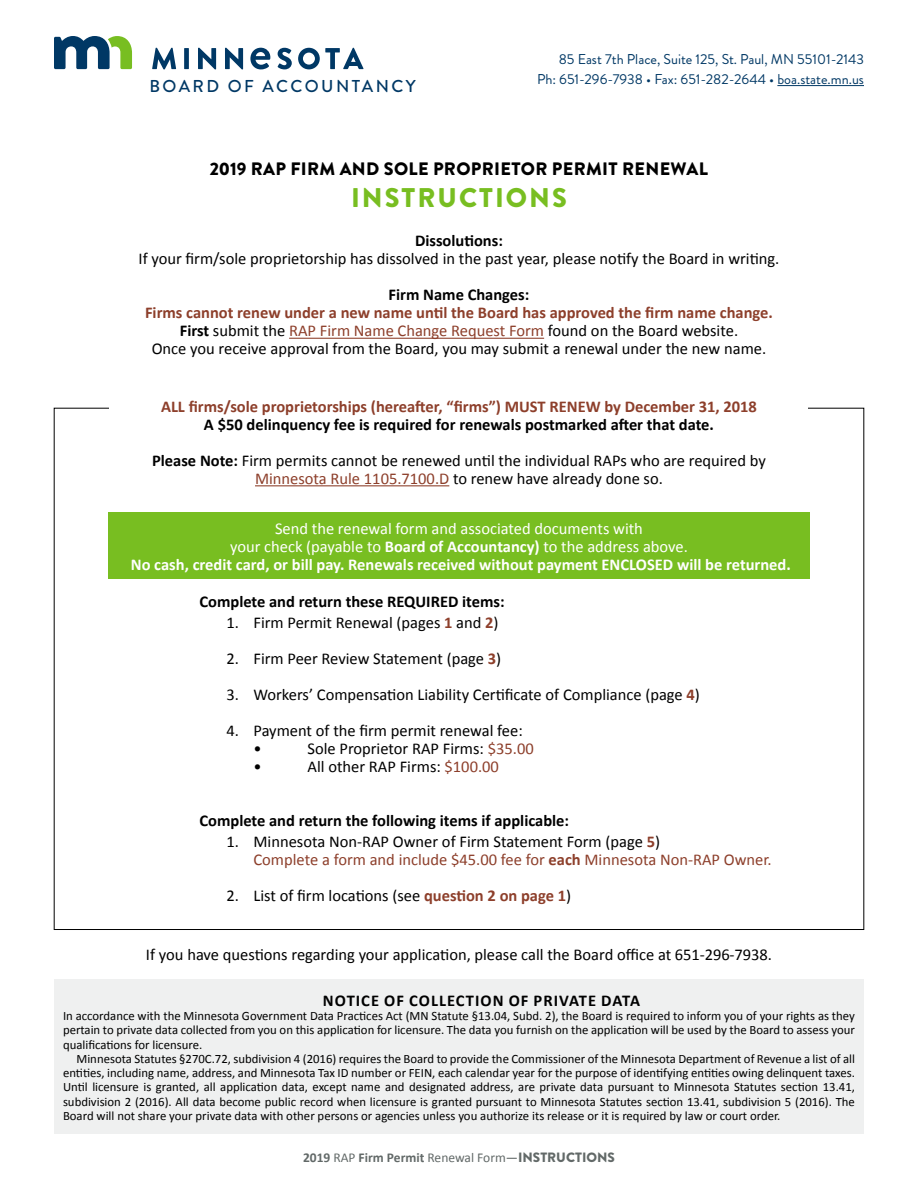
<style>
.page{position:relative;width:918px;height:1188px;background:#fff}
.page>*{position:absolute;margin:0;border:0;box-sizing:border-box;transform-origin:0 0}
.Heading_2{font:900 27px "Brandon Grotesque";letter-spacing:.075em;color:#78be21}
.Heading{font:900 18px "Brandon Grotesque";letter-spacing:.02em;color:#000}
.t1{font:500 17.25px "Brandon Grotesque";letter-spacing:.14em;color:#003865}
.Body_w_o_indent{font:16.5px/18px "Calibri";color:#000;text-align:center}
.t2{font:700 16.5px/18px "Calibri";color:#fff;text-align:center}
.t3{font:16.5px/18px "Calibri";color:#8d3f2b}
.Body_Text{font:700 16.5px "Calibri";color:#000}
.Body_w_o_indent-2{font:700 16.5px "Calibri";color:#8d3f2b}
.Body_w_o_indent-3{font:700 16.5px "Calibri";color:#000}
.DataPractices_Header{font:700 16.5px "Calibri";letter-spacing:.065em;color:#000}
.Address{font:14.25px/20.2px "Brandon Grotesque";color:#003865;text-align:right}
.t4{font:13.5px "Calibri";color:#626968}
.DataPractices_Body{font:12.75px/14.2px "Calibri";color:#000;text-align:justify}
.s1{font-weight:700}
.s2{font-weight:700;color:#8d3f2b}
.s3{color:#8d3f2b}
.s4{font-weight:400}
.s5{color:#000}
.s6{font-family:"Brandon Grotesque";font-weight:900}
</style>
<div class="page">
<hr style="left:289px;top:338px;width:255px;height:1px;background:#8d3f2b">
<hr style="left:255px;top:485px;width:194px;height:1px;background:#8d3f2b">
<div style="left:108px;top:513px;width:702px;height:66px;background:#78be21"></div>
<div style="left:54px;top:979px;width:810px;height:155px;background:#eff0f0"></div>
<hr style="left:777px;top:85px;width:87px;height:1px;background:#003865">
<svg style="left:54px;top:36px;width:78px;height:33px"></svg>
<svg style="left:152px;top:48px;width:24px;height:21px"></svg>
<div style="left:184px;top:48px;width:5px;height:21px;background:#003865"></div>
<svg style="left:198px;top:48px;width:18px;height:21px"></svg>
<svg style="left:225px;top:48px;width:18px;height:21px"></svg>
<svg style="left:278px;top:48px;width:14px;height:21px"></svg>
<svg style="left:298px;top:48px;width:66px;height:21px"></svg>
<svg style="left:250px;top:48px;width:20px;height:21px"></svg>
<p class="t1" style="left:149px;top:74px;width:268px">BOARD OF ACCOUNTANCY</p>
<h2 class="Address" style="left:537px;top:49px;width:328px">85 East 7th Place, Suite 125, St. Paul, MN 55101-2143<br>Ph: 651-296-7938 • Fax: 651-282-2644 • boa.state.mn.us</h2>
<h1 class="Heading" style="left:210px;top:156px;width:500px">2019 RAP FIRM AND SOLE PROPRIETOR PERMIT RENEWAL</h1>
<h1 class="Heading_2" style="left:351px;top:179px;width:217px">INSTRUCTIONS</h1>
<p class="Body_w_o_indent" style="left:139px;top:232px;width:642px"><span class="s1">Dissolutions:<br></span>If your firm/sole proprietorship has dissolved in the past year, please notify the Board in writing.</p>
<p class="Body_w_o_indent" style="left:145px;top:286px;width:629px"><span class="s1">Firm Name Changes:<br></span><span class="s2">Firms cannot renew under a new name until the Board has approved the firm name change.<br></span><span class="s1">First</span> submit the <span class="s3">RAP Firm Name Change Request Form</span> found on the Board website.<br>Once you receive approval from the Board, you may submit a renewal under the new name.</p>
<p class="Body_w_o_indent-2" style="left:161px;top:396px;width:597px">ALL firms/sole proprietorships (hereafter, “firms”) MUST RENEW by December 31, 2018</p>
<p class="Body_w_o_indent-3" style="left:204px;top:414px;width:512px">A $50 delinquency fee is required for renewals postmarked after that date.</p>
<p class="Body_w_o_indent" style="left:152px;top:452px;width:615px"><span class="s1">Please Note:</span> Firm permits cannot be renewed until the individual RAPs who are required by<br><span class="s3">Minnesota Rule 1105.7100.D</span> to renew have already done so.</p>
<p class="t2" style="left:131px;top:519px;width:662px"><span class="s4">Send the renewal form and associated documents with<br>your check (payable to</span> Board of Accountancy) <span class="s4">to the address above.<br></span>No cash, credit card, or bill pay. Renewals received without payment ENCLOSED will be returned.</p>
<p class="Body_Text" style="left:200px;top:591px;width:307px">Complete and return these REQUIRED items:</p>
<p class="Body_w_o_indent" style="left:226px;top:613px;width:274px">1. Firm Permit Renewal (pages <span class="s2">1</span> and <span class="s2">2</span>)</p>
<p class="Body_w_o_indent" style="left:226px;top:649px;width:276px">2. Firm Peer Review Statement (page <span class="s2">3</span>)</p>
<p class="Body_w_o_indent" style="left:226px;top:685px;width:475px">3. Workers’ Compensation Liability Certificate of Compliance (page <span class="s2">4</span>)</p>
<p class="Body_w_o_indent" style="left:254px;top:721px;width:271px;text-align:left;text-indent:-27px">4. Payment of the firm permit renewal fee: •</p>
<p class="Body_w_o_indent" style="left:308px;top:739px;width:228px">Sole Proprietor RAP Firms: <span class="s3">$35.00</span></p>
<p class="Body_w_o_indent" style="left:254px;top:757px;width:10px">•</p>
<p class="Body_w_o_indent" style="left:308px;top:757px;width:193px">All other RAP Firms: <span class="s3">$100.00</span></p>
<p class="Body_Text" style="left:200px;top:810px;width:371px">Complete and return the following items if applicable:</p>
<p class="t3" style="left:254px;top:832px;width:520px;text-indent:-27px"><span class="s5">1. Minnesota Non-RAP Owner of Firm Statement Form (page</span> <span class="s1">5</span><span class="s5">)<br></span>Complete a form and include $45.00 fee for <span class="s1">each</span> Minnesota Non-RAP Owner.</p>
<p class="Body_w_o_indent" style="left:226px;top:886px;width:346px">2. List of firm locations (see <span class="s2">question 2 on page 1</span>)</p>
<p class="Body_w_o_indent" style="left:146px;top:946px;width:628px">If you have questions regarding your application, please call the Board office at 651-296-7938.</p>
<p class="DataPractices_Header" style="left:323px;top:990px;width:319px">NOTICE OF COLLECTION OF PRIVATE DATA</p>
<p class="DataPractices_Body" style="left:63px;top:1009px;width:794px">In accordance with the Minnesota Government Data Practices Act (MN Statute §13.04, Subd. 2), the Board is required to inform you of your rights as they pertain to private data collected from you on this application for licensure. The data you furnish on the application will be used by the Board to assess your qualifications for licensure.</p>
<p class="DataPractices_Body" style="left:63px;top:1051px;width:793px;text-align:right">Minnesota Statutes §270C.72, subdivision 4 (2016) requires the Board to provide the Commissioner of the Minnesota Department of Revenue a list of all entities, including name, address, and Minnesota Tax ID number or FEIN, each calendar year for the purpose of identifying entities owing delinquent taxes.</p>
<p class="DataPractices_Body" style="left:63px;top:1080px;width:794px">Until licensure is granted, all application data, except name and designated address, are private data pursuant to Minnesota Statutes section 13.41, subdivision 2 (2016). All data become public record when licensure is granted pursuant to Minnesota Statutes section 13.41, subdivision 5 (2016). The Board will not share your private data with other persons or agencies unless you authorize its release or it is required by law or court order.</p>
<p class="t4" style="left:303px;top:1149px;width:313px"><span class="s1">2019</span> RAP <span class="s1">Firm Permit</span> Renewal Form—<span class="s6">INSTRUCTIONS</span></p>
</div>
